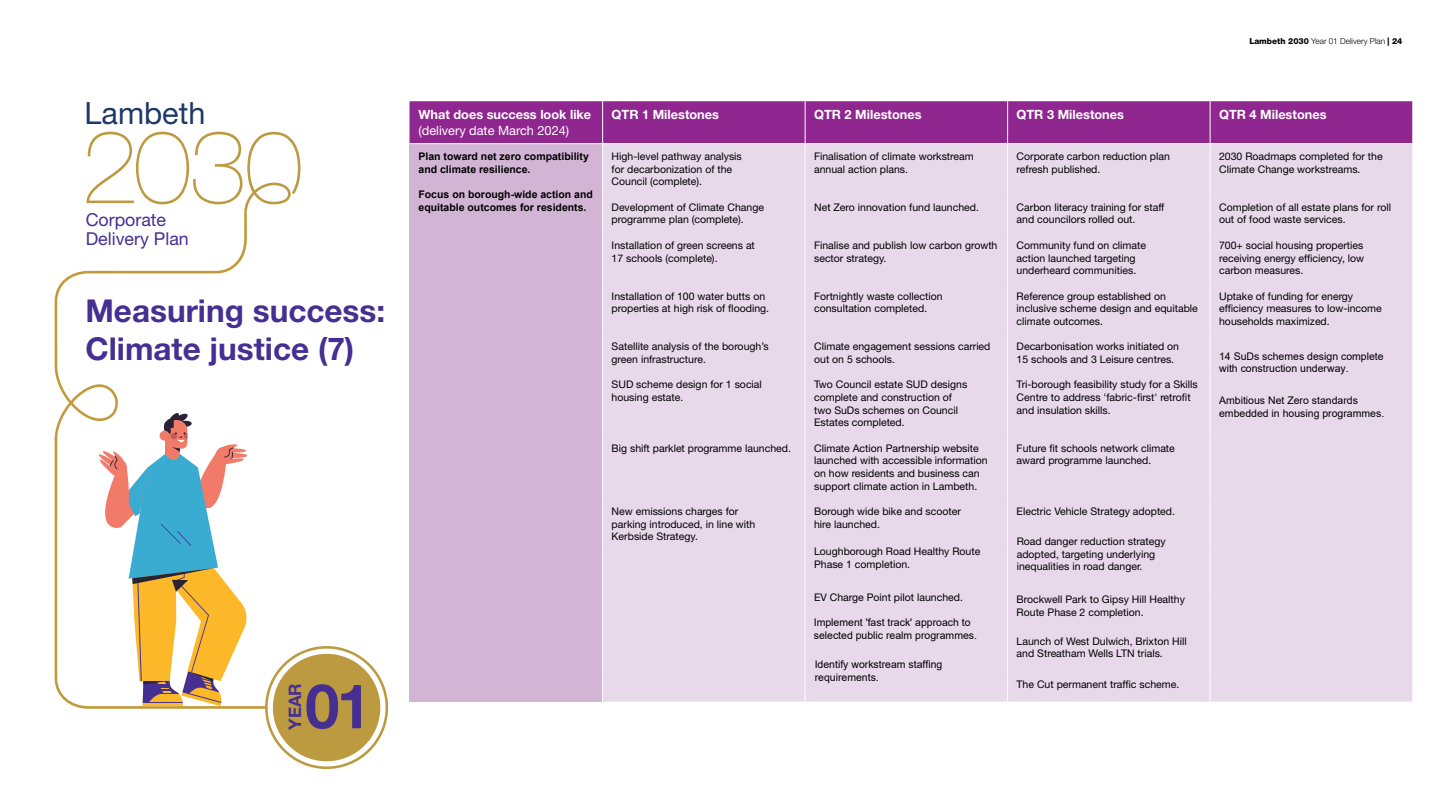
<style>
.page{position:relative;width:1440px;height:810px;background:#fff}
.page>*{position:absolute;margin:0;border:0;box-sizing:border-box;transform-origin:0 0}
.t1{font:700 61.65px "Helvetica Neue";color:#452f90}
.t2{font:700 31.5px/37.8px "Helvetica Neue LT Std";color:#452f92}
.t3{font:30.6px "Helvetica Neue";color:#1e3868}
.t4{font:17.77px/18.8px "Helvetica Neue";color:#452f90}
.t5{font:700 17.25px "Helvetica Neue";color:#452f90}
.t6{font:700 12.75px "Helvetica Neue LT Std";color:#fff}
.t7{font:12.75px "Helvetica Neue LT Std";color:#fff}
.t8{font:10.5px/12.6px "Helvetica Neue LT Std";color:#000}
.t9{font:10.5px/12.6px "Arial";color:#000}
.t10{font:700 10.5px/12.6px "Arial";color:#000}
.t11{font:300 8.25px "Helvetica Neue LT Std";color:#000}
.s1{font-weight:800}
</style>
<div class="page">
<svg style="left:266px;top:647px;width:121px;height:121px"></svg>
<div style="left:265px;top:646px;width:123px;height:123px;border:3px solid #bc9a40;border-radius:50%"></div>
<div style="left:273px;top:654px;width:107px;height:107px;background:#bc9a40;border-radius:50%"></div>
<svg style="left:54px;top:132px;width:246px;height:574px"></svg>
<div style="left:410px;top:101px;width:1002px;height:42px;background:#90268f"></div>
<div style="left:410px;top:144px;width:193px;height:558px;background:#d2b5d5"></div>
<div style="left:603px;top:144px;width:809px;height:558px;background:#e7d8ea"></div>
<hr style="left:602px;top:101px;width:1px;height:42px;background:#fff">
<hr style="left:805px;top:101px;width:1px;height:42px;background:#fff">
<hr style="left:1007px;top:101px;width:1px;height:42px;background:#fff">
<hr style="left:1210px;top:101px;width:1px;height:42px;background:#fff">
<hr style="left:602px;top:144px;width:1px;height:50px;background:#fff">
<hr style="left:805px;top:144px;width:1px;height:50px;background:#fff">
<hr style="left:1007px;top:144px;width:1px;height:50px;background:#fff">
<hr style="left:1210px;top:144px;width:1px;height:50px;background:#fff">
<hr style="left:602px;top:194px;width:1px;height:38px;background:#fff">
<hr style="left:805px;top:194px;width:1px;height:38px;background:#fff">
<hr style="left:1007px;top:194px;width:1px;height:38px;background:#fff">
<hr style="left:1210px;top:194px;width:1px;height:38px;background:#fff">
<hr style="left:602px;top:232px;width:1px;height:51px;background:#fff">
<hr style="left:805px;top:232px;width:1px;height:51px;background:#fff">
<hr style="left:1007px;top:232px;width:1px;height:51px;background:#fff">
<hr style="left:1210px;top:232px;width:1px;height:51px;background:#fff">
<hr style="left:602px;top:283px;width:1px;height:51px;background:#fff">
<hr style="left:805px;top:283px;width:1px;height:51px;background:#fff">
<hr style="left:1007px;top:283px;width:1px;height:51px;background:#fff">
<hr style="left:1210px;top:283px;width:1px;height:51px;background:#fff">
<hr style="left:602px;top:334px;width:1px;height:38px;background:#fff">
<hr style="left:805px;top:334px;width:1px;height:38px;background:#fff">
<hr style="left:1007px;top:334px;width:1px;height:38px;background:#fff">
<hr style="left:1210px;top:334px;width:1px;height:38px;background:#fff">
<hr style="left:602px;top:372px;width:1px;height:63px;background:#fff">
<hr style="left:805px;top:372px;width:1px;height:63px;background:#fff">
<hr style="left:1007px;top:372px;width:1px;height:63px;background:#fff">
<hr style="left:1210px;top:372px;width:1px;height:63px;background:#fff">
<hr style="left:602px;top:435px;width:1px;height:64px;background:#fff">
<hr style="left:805px;top:435px;width:1px;height:64px;background:#fff">
<hr style="left:1007px;top:435px;width:1px;height:64px;background:#fff">
<hr style="left:1210px;top:435px;width:1px;height:64px;background:#fff">
<hr style="left:602px;top:499px;width:1px;height:50px;background:#fff">
<hr style="left:805px;top:499px;width:1px;height:50px;background:#fff">
<hr style="left:1007px;top:499px;width:1px;height:50px;background:#fff">
<hr style="left:1210px;top:499px;width:1px;height:50px;background:#fff">
<hr style="left:602px;top:549px;width:1px;height:51px;background:#fff">
<hr style="left:805px;top:549px;width:1px;height:51px;background:#fff">
<hr style="left:1007px;top:549px;width:1px;height:51px;background:#fff">
<hr style="left:1210px;top:549px;width:1px;height:51px;background:#fff">
<hr style="left:602px;top:600px;width:1px;height:38px;background:#fff">
<hr style="left:805px;top:600px;width:1px;height:38px;background:#fff">
<hr style="left:1007px;top:600px;width:1px;height:38px;background:#fff">
<hr style="left:1210px;top:600px;width:1px;height:38px;background:#fff">
<hr style="left:602px;top:638px;width:1px;height:38px;background:#fff">
<hr style="left:805px;top:638px;width:1px;height:38px;background:#fff">
<hr style="left:1007px;top:638px;width:1px;height:38px;background:#fff">
<hr style="left:1210px;top:638px;width:1px;height:38px;background:#fff">
<svg style="left:602px;top:676px;width:1px;height:26px"></svg>
<svg style="left:805px;top:676px;width:1px;height:26px"></svg>
<svg style="left:1007px;top:676px;width:1px;height:26px"></svg>
<svg style="left:1210px;top:676px;width:1px;height:26px"></svg>
<p class="t3" style="left:85px;top:91px;width:122px">Lambeth</p>
<p class="t4" style="left:86px;top:212px;width:105px">Corporate<br>Delivery Plan</p>
<p class="t2" style="left:85px;top:292px;width:301px">Measuring success:<br>Climate justice (7)</p>
<p class="t5" style="left:281px;top:730px;width:48px;rotate:-90deg">YEAR</p>
<p class="t1" style="left:305px;top:658px;width:67px">01</p>
<p class="t11" style="left:1249px;top:36px;width:155px"><span class="s1">Lambeth 2030</span> Year 01 Delivery Plan <span class="s1">| 24</span></p>
<p class="t6" style="left:418px;top:107px;width:174px">What does success look like</p>
<p class="t7" style="left:418px;top:123px;width:152px">(delivery date March 2024)</p>
<p class="t10" style="left:418px;top:150px;width:172px">Plan toward net zero compatibility and climate resilience.</p>
<p class="t10" style="left:418px;top:188px;width:176px">Focus on borough-wide action and equitable outcomes for residents.</p>
<p class="t6" style="left:612px;top:107px;width:109px">QTR 1 Milestones</p>
<p class="t6" style="left:814px;top:107px;width:109px">QTR 2 Milestones</p>
<p class="t6" style="left:1017px;top:107px;width:109px">QTR 3 Milestones</p>
<p class="t6" style="left:1219px;top:107px;width:109px">QTR 4 Milestones</p>
<p class="t8" style="left:612px;top:150px;width:132px">High-level pathway analysis for decarbonization of the<br>Council (complete).</p>
<p class="t8" style="left:814px;top:150px;width:161px">Finalisation of climate workstream annual action plans.</p>
<p class="t8" style="left:1017px;top:150px;width:155px">Corporate carbon reduction plan refresh published.</p>
<p class="t8" style="left:1219px;top:150px;width:165px">2030 Roadmaps completed for the<br>Climate Change workstreams.</p>
<p class="t8" style="left:612px;top:201px;width:154px">Development of Climate Change programme plan (complete).</p>
<p class="t8" style="left:814px;top:201px;width:166px">Net Zero innovation fund launched.</p>
<p class="t8" style="left:1017px;top:201px;width:149px">Carbon literacy training for staff and councilors rolled out.</p>
<p class="t8" style="left:1219px;top:201px;width:173px">Completion of all estate plans for roll out of food waste services.</p>
<p class="t8" style="left:612px;top:239px;width:145px">Installation of green screens at<br>17 schools (complete).</p>
<p class="t8" style="left:814px;top:239px;width:185px">Finalise and publish low carbon growth sector strategy.</p>
<p class="t8" style="left:1017px;top:239px;width:131px">Community fund on climate action launched targeting underheard communities.</p>
<p class="t8" style="left:1219px;top:239px;width:147px;text-align:justify">700+ social housing properties receiving energy efficiency, low carbon measures.</p>
<p class="t8" style="left:612px;top:289px;width:159px">Installation of 100 water butts on properties at high risk of flooding.</p>
<p class="t8" style="left:814px;top:289px;width:130px">Fortnightly waste collection consultation completed.</p>
<p class="t8" style="left:1017px;top:289px;width:183px">Reference group established on inclusive scheme design and equitable climate outcomes.</p>
<p class="t8" style="left:1219px;top:289px;width:164px">Uptake of funding for energy efficiency measures to low-income households maximized.</p>
<p class="t8" style="left:612px;top:340px;width:159px">Satellite analysis of the borough’s green infrastructure.</p>
<p class="t8" style="left:814px;top:340px;width:178px">Climate engagement sessions carried out on 5 schools.</p>
<p class="t8" style="left:1017px;top:340px;width:164px">Decarbonisation works initiated on<br>15 schools and 3 Leisure centres.</p>
<p class="t8" style="left:612px;top:378px;width:152px">SUD scheme design for 1 social housing estate.</p>
<p class="t8" style="left:814px;top:378px;width:155px">Two Council estate SUD designs complete and construction of two SuDs schemes on Council<br>Estates completed.</p>
<p class="t8" style="left:1017px;top:378px;width:183px">Tri-borough feasibility study for a Skills<br>Centre to address 'fabric-first' retrofit and insulation skills.</p>
<p class="t8" style="left:612px;top:442px;width:181px">Big shift parklet programme launched.</p>
<p class="t8" style="left:814px;top:442px;width:175px">Climate Action Partnership website launched with accessible information on how residents and business can support climate action in Lambeth.</p>
<p class="t8" style="left:1017px;top:442px;width:160px">Future fit schools network climate award programme launched.</p>
<p class="t8" style="left:612px;top:505px;width:145px">New emissions charges for parking introduced, in line with<br>Kerbside Strategy.</p>
<p class="t8" style="left:814px;top:505px;width:148px">Borough wide bike and scooter hire launched.</p>
<p class="t8" style="left:1017px;top:505px;width:160px">Electric Vehicle Strategy adopted.</p>
<p class="t8" style="left:814px;top:545px;width:168px">Loughborough Road Healthy Route<br>Phase 1 completion.</p>
<p class="t8" style="left:1017px;top:535px;width:150px">Road danger reduction strategy adopted, targeting underlying inequalities in road danger.</p>
<p class="t8" style="left:814px;top:590px;width:150px">EV Charge Point pilot launched.</p>
<p class="t8" style="left:1017px;top:593px;width:170px">Brockwell Park to Gipsy Hill Healthy<br>Route Phase 2 completion.</p>
<p class="t8" style="left:1017px;top:635px;width:172px">Launch of West Dulwich, Brixton Hill and Streatham Wells LTN trials.</p>
<p class="t8" style="left:1017px;top:678px;width:164px">The Cut permanent traffic scheme.</p>
<p class="t9" style="left:1219px;top:349px;width:166px">14 SuDs schemes design complete with construction underway.</p>
<p class="t9" style="left:1219px;top:394px;width:167px">Ambitious Net Zero standards embedded in housing programmes.</p>
<p class="t9" style="left:814px;top:616px;width:165px">Implement 'fast track' approach to selected public realm programmes.</p>
<p class="t9" style="left:815px;top:658px;width:129px">Identify workstream staffing requirements.</p>
</div>
